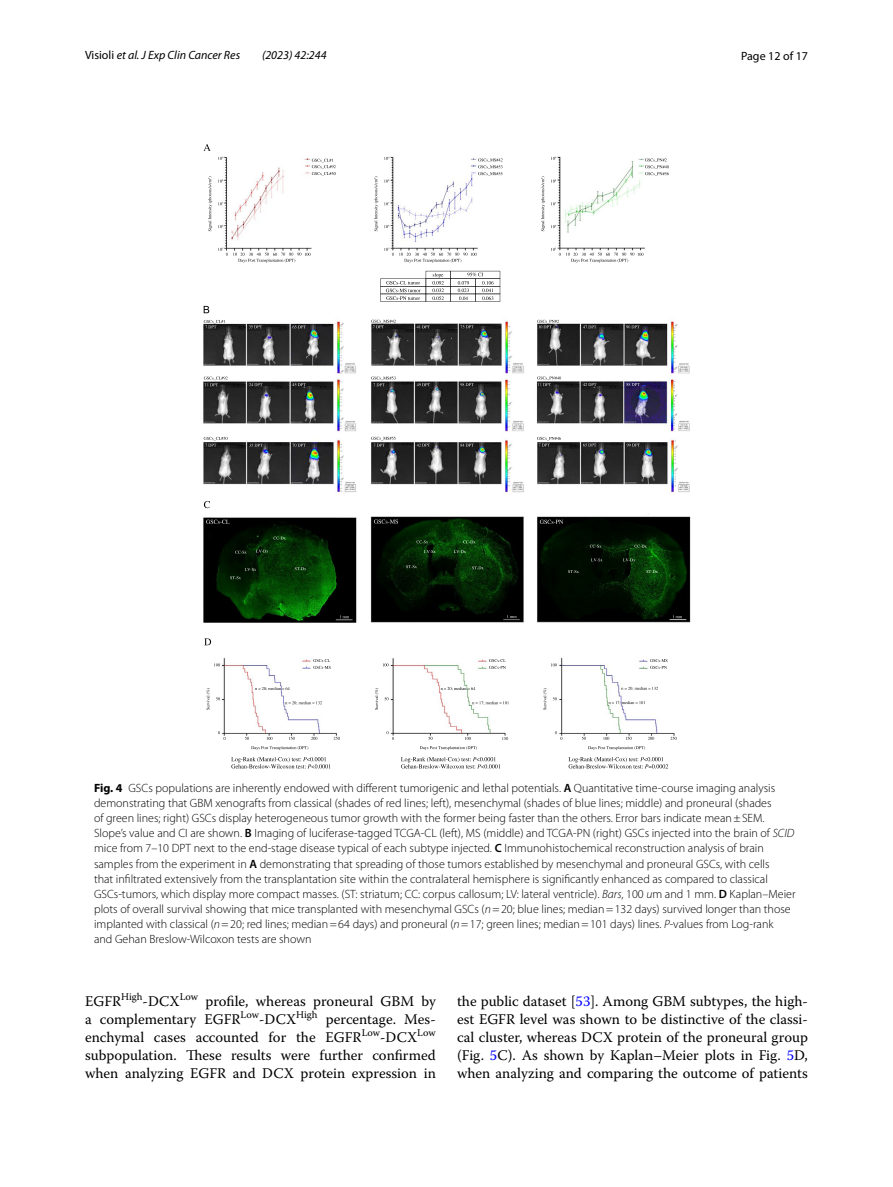
<style>
.page{position:relative;width:893px;height:1187px;background:#fff}
.page>*{position:absolute;margin:0;border:0;box-sizing:border-box;transform-origin:0 0}
.t1{font:14.7px/18px "Warnock Pro";color:#000;text-align:justify}
.t2{font:300 12px/15px "Myriad Pro";color:#000}
.t3{font:italic 12px "Myriad Pro";color:#000}
.t4{font:12px "Myriad Pro";color:#000}
.s1{font-style:normal}
.s2{font-weight:700}
.s3{font-weight:600}
.s4{font-style:italic}
.s5{color:#00f}
</style>
<div class="page">
<img style="left:203px;top:156px;width:488px;height:613px">
<svg style="left:208px;top:176px;width:4px;height:55px"></svg>
<svg style="left:218px;top:157px;width:118px;height:105px"></svg>
<svg style="left:204px;top:320px;width:21px;height:8px"></svg>
<svg style="left:249px;top:325px;width:13px;height:3px"></svg>
<svg style="left:293px;top:325px;width:13px;height:3px"></svg>
<svg style="left:204px;top:376px;width:24px;height:10px"></svg>
<svg style="left:249px;top:383px;width:13px;height:3px"></svg>
<svg style="left:292px;top:383px;width:14px;height:3px"></svg>
<svg style="left:204px;top:437px;width:24px;height:9px"></svg>
<svg style="left:249px;top:443px;width:13px;height:3px"></svg>
<svg style="left:292px;top:443px;width:14px;height:3px"></svg>
<svg style="left:374px;top:176px;width:4px;height:55px"></svg>
<svg style="left:384px;top:157px;width:119px;height:105px"></svg>
<svg style="left:371px;top:320px;width:25px;height:8px"></svg>
<svg style="left:417px;top:325px;width:13px;height:3px"></svg>
<svg style="left:460px;top:325px;width:14px;height:3px"></svg>
<svg style="left:371px;top:376px;width:25px;height:10px"></svg>
<svg style="left:417px;top:383px;width:13px;height:3px"></svg>
<svg style="left:460px;top:383px;width:13px;height:3px"></svg>
<svg style="left:371px;top:436px;width:25px;height:10px"></svg>
<svg style="left:417px;top:443px;width:13px;height:3px"></svg>
<svg style="left:460px;top:443px;width:14px;height:3px"></svg>
<svg style="left:541px;top:176px;width:4px;height:55px"></svg>
<svg style="left:551px;top:157px;width:118px;height:105px"></svg>
<svg style="left:537px;top:320px;width:22px;height:8px"></svg>
<svg style="left:583px;top:325px;width:13px;height:3px"></svg>
<svg style="left:626px;top:325px;width:13px;height:3px"></svg>
<svg style="left:537px;top:376px;width:24px;height:10px"></svg>
<svg style="left:583px;top:383px;width:13px;height:3px"></svg>
<svg style="left:626px;top:383px;width:14px;height:3px"></svg>
<svg style="left:537px;top:437px;width:24px;height:9px"></svg>
<svg style="left:583px;top:443px;width:13px;height:3px"></svg>
<svg style="left:627px;top:443px;width:13px;height:3px"></svg>
<svg style="left:340px;top:615px;width:9px;height:3px"></svg>
<svg style="left:206px;top:519px;width:24px;height:5px"></svg>
<svg style="left:274px;top:536px;width:12px;height:3px"></svg>
<svg style="left:295px;top:567px;width:11px;height:3px"></svg>
<svg style="left:235px;top:550px;width:12px;height:3px"></svg>
<svg style="left:230px;top:568px;width:26px;height:11px"></svg>
<svg style="left:256px;top:549px;width:12px;height:3px"></svg>
<svg style="left:507px;top:615px;width:10px;height:3px"></svg>
<svg style="left:463px;top:540px;width:12px;height:3px"></svg>
<svg style="left:472px;top:566px;width:11px;height:3px"></svg>
<svg style="left:417px;top:540px;width:11px;height:3px"></svg>
<svg style="left:406px;top:565px;width:11px;height:3px"></svg>
<svg style="left:424px;top:550px;width:12px;height:3px"></svg>
<svg style="left:454px;top:550px;width:12px;height:3px"></svg>
<svg style="left:374px;top:519px;width:24px;height:4px"></svg>
<svg style="left:673px;top:615px;width:9px;height:3px"></svg>
<svg style="left:540px;top:519px;width:23px;height:5px"></svg>
<svg style="left:634px;top:544px;width:13px;height:3px"></svg>
<svg style="left:646px;top:570px;width:12px;height:3px"></svg>
<svg style="left:590px;top:544px;width:11px;height:3px"></svg>
<svg style="left:568px;top:570px;width:11px;height:3px"></svg>
<svg style="left:591px;top:558px;width:11px;height:3px"></svg>
<svg style="left:623px;top:558px;width:12px;height:3px"></svg>
<svg style="left:313px;top:659px;width:18px;height:9px"></svg>
<svg style="left:245px;top:736px;width:4px;height:3px"></svg>
<svg style="left:267px;top:736px;width:5px;height:3px"></svg>
<svg style="left:289px;top:736px;width:6px;height:3px"></svg>
<svg style="left:311px;top:736px;width:6px;height:3px"></svg>
<svg style="left:334px;top:736px;width:6px;height:3px"></svg>
<svg style="left:251px;top:746px;width:57px;height:4px"></svg>
<svg style="left:206px;top:663px;width:20px;height:77px"></svg>
<svg style="left:231px;top:757px;width:99px;height:11px"></svg>
<svg style="left:255px;top:687px;width:35px;height:3px"></svg>
<svg style="left:285px;top:701px;width:37px;height:3px"></svg>
<svg style="left:489px;top:659px;width:17px;height:9px"></svg>
<svg style="left:428px;top:736px;width:4px;height:3px"></svg>
<svg style="left:465px;top:736px;width:6px;height:3px"></svg>
<svg style="left:502px;top:737px;width:6px;height:3px"></svg>
<svg style="left:420px;top:746px;width:57px;height:4px"></svg>
<svg style="left:375px;top:663px;width:19px;height:77px"></svg>
<svg style="left:401px;top:757px;width:99px;height:11px"></svg>
<svg style="left:441px;top:687px;width:34px;height:3px"></svg>
<svg style="left:472px;top:701px;width:37px;height:3px"></svg>
<svg style="left:650px;top:659px;width:17px;height:9px"></svg>
<svg style="left:582px;top:736px;width:4px;height:3px"></svg>
<svg style="left:603px;top:736px;width:6px;height:3px"></svg>
<svg style="left:626px;top:736px;width:6px;height:3px"></svg>
<svg style="left:648px;top:736px;width:6px;height:3px"></svg>
<svg style="left:670px;top:736px;width:7px;height:3px"></svg>
<svg style="left:588px;top:746px;width:57px;height:4px"></svg>
<svg style="left:543px;top:663px;width:19px;height:77px"></svg>
<svg style="left:568px;top:757px;width:100px;height:11px"></svg>
<svg style="left:621px;top:686px;width:37px;height:4px"></svg>
<svg style="left:608px;top:701px;width:37px;height:3px"></svg>
<svg style="left:380px;top:271px;width:120px;height:31px"></svg>
<svg style="left:203px;top:144px;width:8px;height:7px"></svg>
<svg style="left:204px;top:306px;width:5px;height:7px"></svg>
<svg style="left:204px;top:501px;width:6px;height:7px"></svg>
<svg style="left:204px;top:638px;width:7px;height:7px"></svg>
<p class="t3" style="left:85px;top:48px;width:157px"><span class="s1">Visioli</span> et al. J Exp Clin Cancer Res</p>
<p class="t3" style="left:262px;top:48px;width:66px">(2023) 42:244</p>
<p class="t4" style="left:741px;top:48px;width:68px">Page 12 of 17</p>
<p class="t2" style="left:94px;top:781px;width:703px"><span class="s2">Fig. 4</span> GSCs populations are inherently endowed with different tumorigenic and lethal potentials. <span class="s3">A</span> Quantitative time-course imaging analysis demonstrating that GBM xenografts from classical (shades of red lines; left), mesenchymal (shades of blue lines; middle) and proneural (shades<br>of green lines; right) GSCs display heterogeneous tumor growth with the former being faster than the others. Error bars indicate mean±SEM.<br>Slope’s value and CI are shown. <span class="s3">B</span> Imaging of luciferase-tagged TCGA-CL (left), MS (middle) and TCGA-PN (right) GSCs injected into the brain of <span class="s4">SCID </span>mice from 7–10 DPT next to the end-stage disease typical of each subtype injected. <span class="s3">C</span> Immunohistochemical reconstruction analysis of brain samples from the experiment in <span class="s3">A</span> demonstrating that spreading of those tumors established by mesenchymal and proneural GSCs, with cells<br>that infiltrated extensively from the transplantation site within the contralateral hemisphere is significantly enhanced as compared to classical GSCs-tumors, which display more compact masses. (ST: striatum; CC: corpus callosum; LV: lateral ventricle). <span class="s4">Bars</span>, 100 <span class="s4">u</span>m and 1 mm. <span class="s3">D</span> Kaplan–Meier plots of overall survival showing that mice transplanted with mesenchymal GSCs (<span class="s4">n</span>=20; blue lines; median=132 days) survived longer than those implanted with classical (<span class="s4">n</span>=20; red lines; median=64 days) and proneural (<span class="s4">n</span>=17; green lines; median=101 days) lines. <span class="s4">P</span>-values from Log-rank<br>and Gehan Breslow-Wilcoxon tests are shown</p>
<p class="t1" style="left:85px;top:991px;width:352px">EGFR<sup>High</sup>-DCX<sup>Low</sup> profile, whereas proneural GBM by a complementary EGFR<sup>Low</sup>-DCX<sup>High</sup> percentage. Mes&shy;enchymal cases accounted for the EGFR<sup>Low</sup>-DCX<sup>Low </sup>subpopulation. These results were further confirmed when analyzing EGFR and DCX protein expression in</p>
<p class="t1" style="left:457px;top:991px;width:352px">the public dataset [<span class="s5">53</span>]. Among GBM subtypes, the high&shy;est EGFR level was shown to be distinctive of the classi&shy;cal cluster, whereas DCX protein of the proneural group (Fig. <span class="s5">5</span>C). As shown by Kaplan–Meier plots in Fig. <span class="s5">5</span>D, when analyzing and comparing the outcome of patients</p>
</div>
